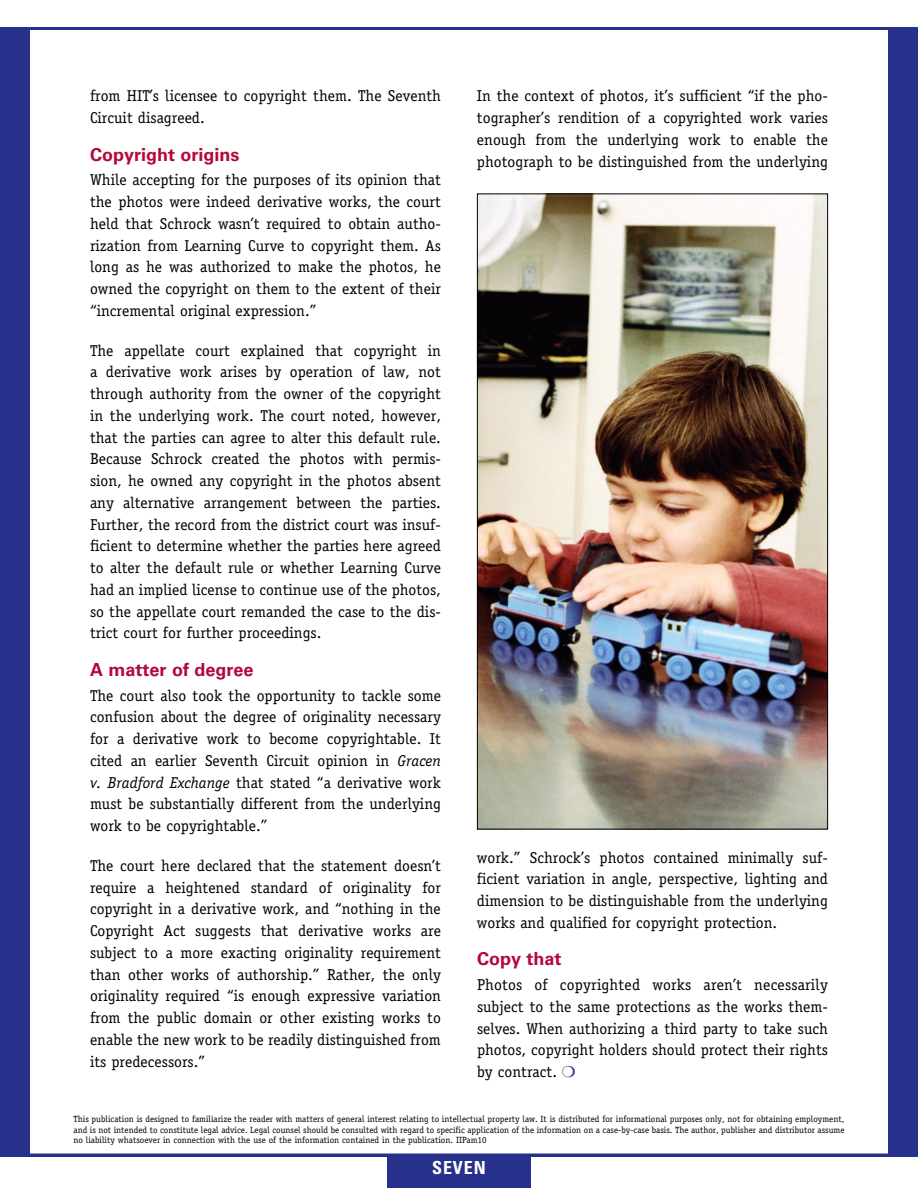
<style>
.page{position:relative;width:918px;height:1188px;background:#fff}
.page>*{position:absolute;margin:0;border:0;box-sizing:border-box;transform-origin:0 0}
.t1{font:700 18px "Univers LT Std";color:#b30838}
.t2{font:700 condensed 18px "Univers LT Std";letter-spacing:.05em;color:#fff}
.t3{font:15.75px/21.8px "Officina Serif Std";color:#000;text-align:justify}
.t4{font:9px/10.5px "Officina Serif Std";color:#000;text-align:justify}
.s1{font-style:italic}
</style>
<div class="page">
<div style="left:0;top:27px;width:918px;height:1129px;background:#27318b"></div>
<div style="left:27px;top:27px;width:864px;height:1129px;background:#fff;border:3px solid #27318b"></div>
<div style="left:387px;top:1156px;width:144px;height:32px;background:#27318b"></div>
<img style="left:479px;top:196px;width:347px;height:632px">
<p class="t3" style="left:90px;top:85px;width:353px">from HIT’s licensee to copyright them. The Seventh<br>Circuit disagreed.</p>
<p class="t1" style="left:90px;top:144px;width:151px">Copyright origins</p>
<p class="t3" style="left:90px;top:169px;width:353px">While accepting for the purposes of its opinion that the photos were indeed derivative works, the court held that Schrock wasn’t required to obtain autho&shy;rization from Learning Curve to copyright them. As long as he was authorized to make the photos, he owned the copyright on them to the extent of their “incremental original expression.”</p>
<p class="t3" style="left:90px;top:339px;width:353px">The appellate court explained that copyright in a derivative work arises by operation of law, not through authority from the owner of the copyright in the underlying work. The court noted, however, that the parties can agree to alter this default rule.<br>Because Schrock created the photos with permis&shy;sion, he owned any copyright in the photos absent any alternative arrangement between the parties.<br>Further, the record from the district court was insuf&shy;ficient to determine whether the parties here agreed to alter the default rule or whether Learning Curve had an implied license to continue use of the photos, so the appellate court remanded the case to the dis&shy;trict court for further proceedings.</p>
<p class="t1" style="left:90px;top:659px;width:165px">A matter of degree</p>
<p class="t3" style="left:90px;top:684px;width:353px">The court also took the opportunity to tackle some confusion about the degree of originality necessary for a derivative work to become copyrightable. It cited an earlier Seventh Circuit opinion in <span class="s1">Gracen v. Bradford Exchange</span> that stated “a derivative work must be substantially different from the underlying work to be copyrightable.”</p>
<p class="t3" style="left:90px;top:855px;width:353px">The court here declared that the statement doesn’t require a heightened standard of originality for copyright in a derivative work, and “nothing in the Copyright Act suggests that derivative works are subject to a more exacting originality requirement than other works of authorship.” Rather, the only originality required “is enough expressive variation from the public domain or other existing works to enable the new work to be readily distinguished from its predecessors.”</p>
<p class="t3" style="left:477px;top:85px;width:353px">In the context of photos, it’s sufficient “if the pho&shy;tographer’s rendition of a copyrighted work varies enough from the underlying work to enable the photograph to be distinguished from the underlying</p>
<p class="t3" style="left:477px;top:846px;width:353px">work.” Schrock’s photos contained minimally suf&shy;ficient variation in angle, perspective, lighting and dimension to be distinguishable from the underlying works and qualified for copyright protection.</p>
<p class="t1" style="left:477px;top:948px;width:86px">Copy that</p>
<p class="t3" style="left:477px;top:974px;width:353px">Photos of copyrighted works aren’t necessarily subject to the same protections as the works them&shy;selves. When authorizing a third party to take such photos, copyright holders should protect their rights by contract.</p>
<p class="t4" style="left:74px;top:1114px;width:773px">This publication is designed to familiarize the reader with matters of general interest relating to intellectual property law. It is distributed for informational purposes only, not for obtaining employment, and is not intended to constitute legal advice. Legal counsel should be consulted with regard to specific application of the information on a case-by-case basis. The author, publisher and distributor assume no liability whatsoever in connection with the use of the information contained in the publication. IIPam10</p>
<p class="t2" style="left:432px;top:1157px;width:55px">SEVEN</p>
</div>
